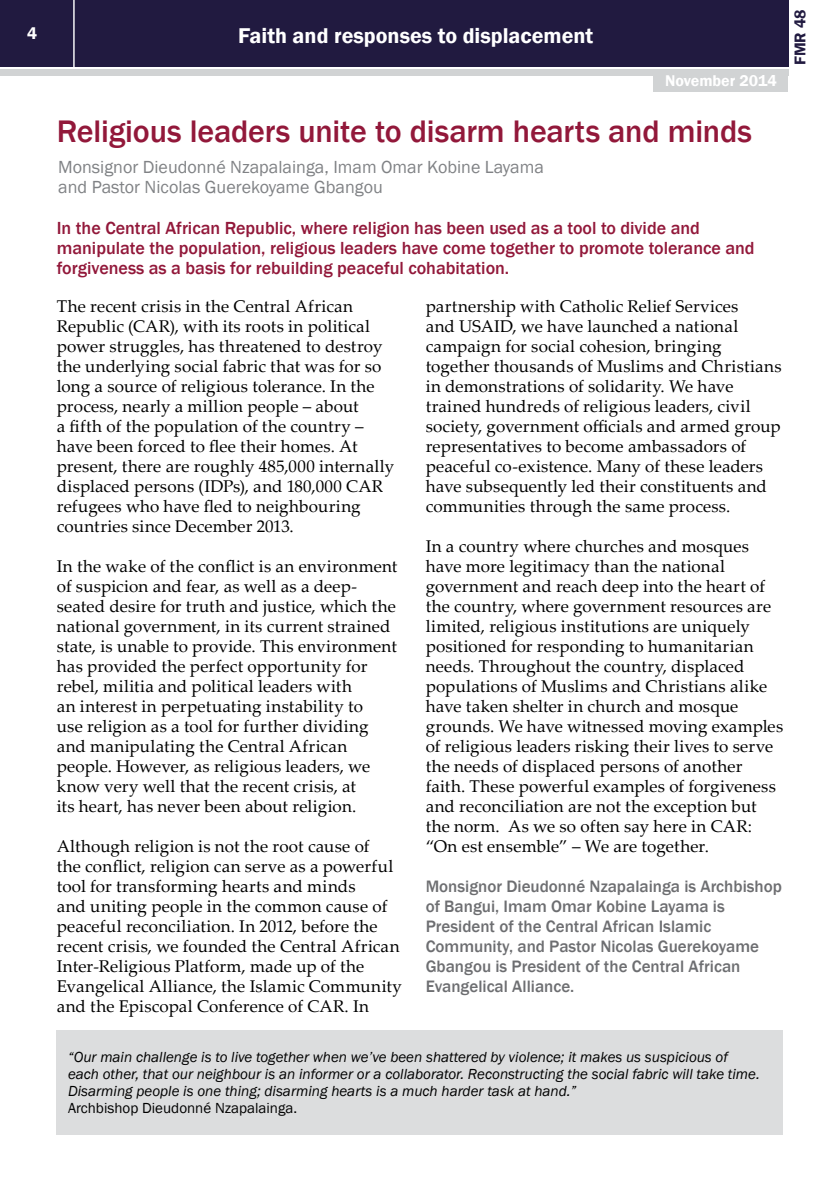
<style>
.page{position:relative;width:840px;height:1191px;background:#fff}
.page>*{position:absolute;margin:0;border:0;box-sizing:border-box;transform-origin:0 0}
.t1{font:500 32px "Franklin Gothic";letter-spacing:-.005em;color:#92183a}
.t2{font:600 22px "Franklin Gothic";color:#fff}
.t3{font:500 18px/20px "Franklin Gothic";color:#92183a}
.t4{font:18px/20px "Franklin Gothic";color:#808285}
.t5{font:17px/20px "Palatino Linotype";letter-spacing:.01em;color:#000}
.t6{font:500 17px/20px "Franklin Gothic";color:#6d6e71}
.t7{font:600 17px "Franklin Gothic";color:#fff}
.t8{font:600 16px "Franklin Gothic";color:#fff}
.t9{font:600 16px "Franklin Gothic";color:#211a40}
.t10{font:italic 15px/17px "Franklin Gothic";color:#000}
.t11{font:15px "Franklin Gothic";color:#000}
</style>
<div class="page">
<div style="left:0;top:0;width:787px;height:66px;background:#211a40"></div>
<div style="left:0;top:69px;width:787px;height:6px;background:#d1d3d4"></div>
<hr style="left:73px;top:0;width:2px;height:67px;background:#fff">
<div style="left:653px;top:74px;width:134px;height:18px;background:#d1d3d4"></div>
<div style="left:57px;top:1030px;width:725px;height:104px;background:#dcddde"></div>
<p class="t7" style="left:27px;top:23px;width:11px">4</p>
<p class="t2" style="left:238px;top:22px;width:356px">Faith and responses to displacement</p>
<p class="t8" style="left:664px;top:71px;width:113px">November 2014</p>
<h1 class="t1" style="left:57px;top:111px;width:696px">Religious leaders unite to disarm hearts and minds</h1>
<p class="t4" style="left:58px;top:157px;width:487px">Monsignor Dieudonné Nzapalainga, Imam Omar Kobine Layama and Pastor Nicolas Guerekoyame Gbangou</p>
<p class="t3" style="left:57px;top:218px;width:699px">In the Central African Republic, where religion has been used as a tool to divide and manipulate the population, religious leaders have come together to promote tolerance and forgiveness as a basis for rebuilding peaceful cohabitation.</p>
<p class="t5" style="left:57px;top:296px;width:339px">The recent crisis in the Central African Republic (CAR), with its roots in political power struggles, has threatened to destroy the underlying social fabric that was for so long a source of religious tolerance. In the process, nearly a million people – about<br>a fifth of the population of the country – have been forced to flee their homes. At present, there are roughly 485,000 internally displaced persons (IDPs), and 180,000 CAR refugees who have fled to neighbouring countries since December 2013.</p>
<p class="t5" style="left:57px;top:555px;width:342px">In the wake of the conflict is an environment of suspicion and fear, as well as a deep&shy;seated desire for truth and justice, which the national government, in its current strained state, is unable to provide. This environment has provided the perfect opportunity for rebel, militia and political leaders with<br>an interest in perpetuating instability to<br>use religion as a tool for further dividing and manipulating the Central African people. However, as religious leaders, we know very well that the recent crisis, at<br>its heart, has never been about religion.</p>
<p class="t5" style="left:57px;top:835px;width:346px">Although religion is not the root cause of<br>the conflict, religion can serve as a powerful tool for transforming hearts and minds<br>and uniting people in the common cause of peaceful reconciliation. In 2012, before the recent crisis, we founded the Central African Inter-Religious Platform, made up of the Evangelical Alliance, the Islamic Community and the Episcopal Conference of CAR. In</p>
<p class="t5" style="left:425px;top:295px;width:357px">partnership with Catholic Relief Services<br>and USAID, we have launched a national campaign for social cohesion, bringing together thousands of Muslims and Christians in demonstrations of solidarity. We have trained hundreds of religious leaders, civil society, government officials and armed group representatives to become ambassadors of peaceful co-existence. Many of these leaders have subsequently led their constituents and communities through the same process.</p>
<p class="t5" style="left:425px;top:535px;width:359px">In a country where churches and mosques have more legitimacy than the national government and reach deep into the heart of the country, where government resources are limited, religious institutions are uniquely positioned for responding to humanitarian needs. Throughout the country, displaced populations of Muslims and Christians alike have taken shelter in church and mosque grounds. We have witnessed moving examples of religious leaders risking their lives to serve the needs of displaced persons of another faith. These powerful examples of forgiveness and reconciliation are not the exception but the norm. As we so often say here in CAR: “On est ensemble” – We are together.</p>
<p class="t6" style="left:425px;top:876px;width:357px">Monsignor Dieudonné Nzapalainga is Archbishop of Bangui, Imam Omar Kobine Layama is President of the Central African Islamic Community, and Pastor Nicolas Guerekoyame Gbangou is President of the Central African Evangelical Alliance.</p>
<p class="t9" style="left:789px;top:65px;width:57px;rotate:-90deg">FMR 48</p>
<p class="t10" style="left:68px;top:1048px;width:692px">“Our main challenge is to live together when we’ve been shattered by violence; it makes us suspicious of each other, that our neighbour is an informer or a collaborator. Reconstructing the social fabric will take time.<br>Disarming people is one thing; disarming hearts is a much harder task at hand.”</p>
<p class="t11" style="left:68px;top:1098px;width:230px">Archbishop Dieudonné Nzapalainga.</p>
</div>
